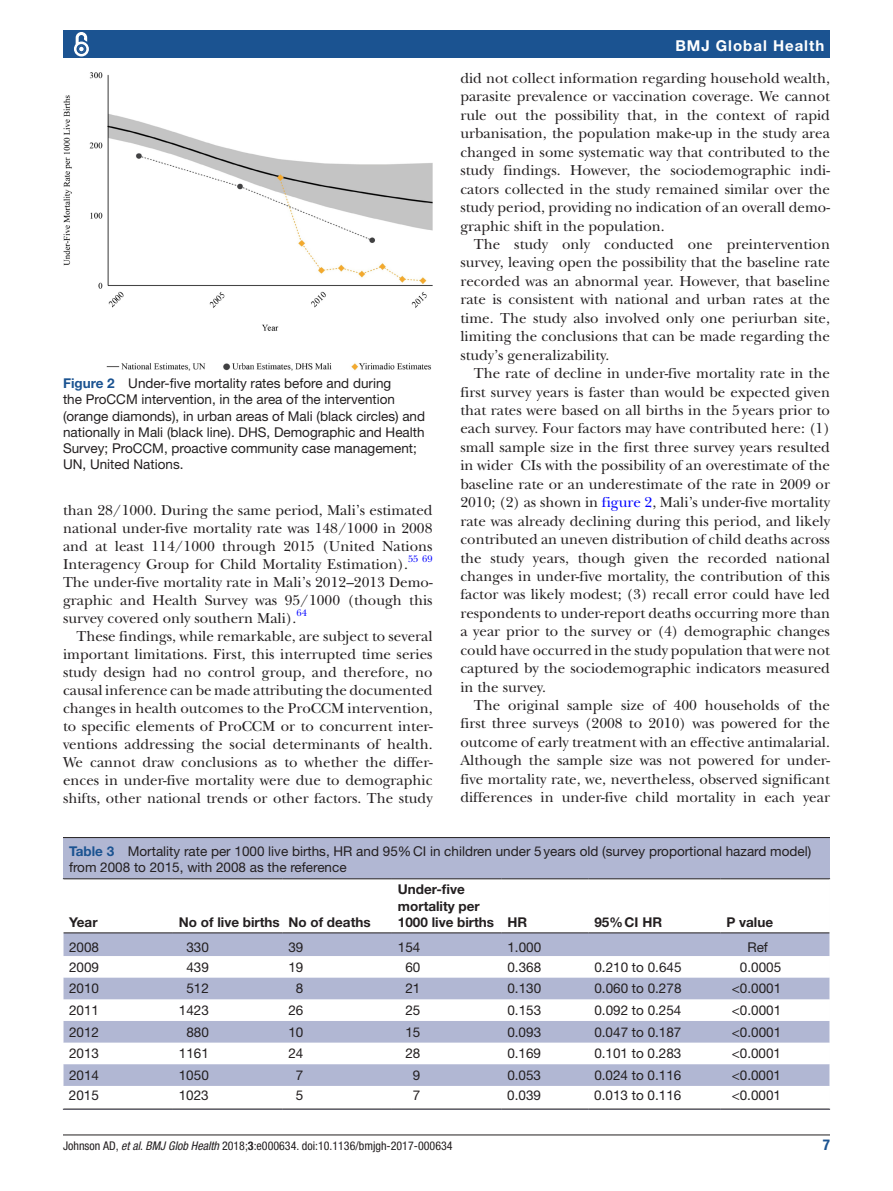
<style>
.page{position:relative;width:893px;height:1191px;background:#fff}
.page>*{position:absolute;margin:0;border:0;box-sizing:border-box;transform-origin:0 0}
.t1{font:15px/18.5px "New Baskerville";color:#231f20;text-align:justify}
.t2{font:700 15px "Helvetica Neue LT Std";letter-spacing:.065em;color:#fff}
.t3{font:700 condensed 15px "Helvetica Neue LT Std";color:#1b5391}
.t4{font:13.5px/16.2px "Helvetica Neue LT Std";color:#231f20}
.t5{font:700 13.5px/16.2px "Helvetica Neue LT Std";color:#231f20}
.t6{font:condensed 12px "Helvetica Neue LT Std";color:#231f20}
.t7{font:9.9px "New Baskerville";color:#00f}
.s1{font-weight:700;color:#1b5391}
.s2{color:#00f}
.s3{font-style:italic}
.s4{font-weight:700}
</style>
<div class="page">
<hr style="left:63px;top:1134px;width:767px;height:1px;background:#231f20">
<div style="left:63px;top:31px;width:767px;height:27px;background:#1b5391"></div>
<svg style="left:74px;top:32px;width:15px;height:25px"></svg>
<div style="left:78px;top:45px;width:7px;height:8px;border:1px solid #1b5391;border-radius:50%"></div>
<img style="left:63px;top:73px;width:370px;height:297px">
<div style="left:63px;top:838px;width:767px;height:271px;background:#b1b7d3"></div>
<hr style="left:63px;top:837px;width:767px;height:1px;background:#231f20">
<svg style="left:64px;top:879px;width:766px;height:229px;fill:#fff"></svg>
<hr style="left:63px;top:878px;width:110px;height:1px;background:#231f20">
<hr style="left:63px;top:932px;width:110px;height:1px;background:#231f20">
<hr style="left:173px;top:878px;width:109px;height:1px;background:#231f20">
<hr style="left:173px;top:932px;width:109px;height:1px;background:#231f20">
<hr style="left:282px;top:878px;width:110px;height:1px;background:#231f20">
<hr style="left:282px;top:932px;width:110px;height:1px;background:#231f20">
<hr style="left:392px;top:878px;width:109px;height:1px;background:#231f20">
<hr style="left:392px;top:932px;width:109px;height:1px;background:#231f20">
<hr style="left:501px;top:878px;width:87px;height:1px;background:#231f20">
<hr style="left:501px;top:932px;width:87px;height:1px;background:#231f20">
<hr style="left:588px;top:878px;width:132px;height:1px;background:#231f20">
<hr style="left:588px;top:932px;width:132px;height:1px;background:#231f20">
<hr style="left:720px;top:878px;width:110px;height:1px;background:#231f20">
<hr style="left:720px;top:932px;width:110px;height:1px;background:#231f20">
<hr style="left:63px;top:1108px;width:110px;height:1px;background:#231f20">
<hr style="left:173px;top:1108px;width:109px;height:1px;background:#231f20">
<hr style="left:282px;top:1108px;width:110px;height:1px;background:#231f20">
<hr style="left:392px;top:1108px;width:109px;height:1px;background:#231f20">
<hr style="left:501px;top:1108px;width:87px;height:1px;background:#231f20">
<hr style="left:588px;top:1108px;width:132px;height:1px;background:#231f20">
<hr style="left:720px;top:1108px;width:110px;height:1px;background:#231f20">
<hr style="left:63px;top:879px;width:1px;height:54px;background:#fff">
<svg style="left:63px;top:933px;width:1px;height:175px"></svg>
<p class="t4" style="left:63px;top:375px;width:364px"><span class="s1">Figure 2</span> Under-five mortality rates before and during<br>the ProCCM intervention, in the area of the intervention (orange diamonds), in urban areas of Mali (black circles) and nationally in Mali (black line). DHS, Demographic and Health Survey; ProCCM, proactive community case management; UN, United Nations.</p>
<p class="t1" style="left:63px;top:501px;width:371px;line-height:18px">than 28/1000. During the same period, Mali’s estimated national under-five mortality rate was 148/1000 in 2008 and at least 114/1000 through 2015 (United Nations Interagency Group for Child Mortality Estimation).</p>
<p class="t7" style="left:408px;top:553px;width:26px">55 69</p>
<p class="t1" style="left:63px;top:573px;width:371px;line-height:18px">The under-five mortality rate in Mali’s 2012–2013 Demo&shy;graphic and Health Survey was 95/1000 (though this survey covered only southern Mali).</p>
<p class="t7" style="left:296px;top:607px;width:12px">64</p>
<p class="t1" style="left:63px;top:627px;width:371px;line-height:18px;text-indent:14px">These findings, while remarkable, are subject to several important limitations. First, this interrupted time series study design had no control group, and therefore, no causal inference can be made attributing the documented changes in health outcomes to the ProCCM intervention, to specific elements of ProCCM or to concurrent inter&shy;ventions addressing the social determinants of health.<br>We cannot draw conclusions as to whether the differ&shy;ences in under-five mortality were due to demographic shifts, other national trends or other factors. The study</p>
<p class="t2" style="left:675px;top:36px;width:150px">BMJ Global Health</p>
<p class="t1" style="left:460px;top:69px;width:371px">did not collect information regarding household wealth, parasite prevalence or vaccination coverage. We cannot rule out the possibility that, in the context of rapid urbanisation, the population make-up in the study area changed in some systematic way that contributed to the study findings. However, the sociodemographic indi&shy;cators collected in the study remained similar over the study period, providing no indication of an overall demo&shy;graphic shift in the population.</p>
<p class="t1" style="left:460px;top:235px;width:371px;text-indent:14px">The study only conducted one preintervention survey, leaving open the possibility that the baseline rate recorded was an abnormal year. However, that baseline rate is consistent with national and urban rates at the time. The study also involved only one periurban site, limiting the conclusions that can be made regarding the study’s generalizability.</p>
<p class="t1" style="left:460px;top:364px;width:371px;text-indent:14px">The rate of decline in under-five mortality rate in the first survey years is faster than would be expected given that rates were based on all births in the 5years prior to each survey. Four factors may have contributed here: (1) small sample size in the first three survey years resulted in wider CIs with the possibility of an overestimate of the baseline rate or an underestimate of the rate in 2009 or 2010; (2) as shown in <span class="s2">figure 2</span>, Mali’s under-five mortality rate was already declining during this period, and likely contributed an uneven distribution of child deaths across the study years, though given the recorded national changes in under-five mortality, the contribution of this factor was likely modest; (3) recall error could have led respondents to under-report deaths occurring more than a year prior to the survey or (4) demographic changes could have occurred in the study population that were not captured by the sociodemographic indicators measured in the survey.</p>
<p class="t1" style="left:460px;top:696px;width:371px;text-indent:14px">The original sample size of 400 households of the first three surveys (2008 to 2010) was powered for the outcome of early treatment with an effective antimalarial.<br>Although the sample size was not powered for under&shy;five mortality rate, we, nevertheless, observed significant differences in under-five child mortality in each year</p>
<p class="t4" style="left:69px;top:842px;width:744px"><span class="s1">Table 3</span> Mortality rate per 1000 live births, HR and 95%CI in children under 5years old (survey proportional hazard model) from 2008 to 2015, with 2008 as the reference</p>
<p class="t5" style="left:69px;top:913px;width:30px">Year</p>
<p class="t5" style="left:179px;top:913px;width:193px">No of live births No of deaths</p>
<p class="t5" style="left:398px;top:881px;width:131px">Under-five<br>mortality per<br>1000 live births HR</p>
<p class="t5" style="left:594px;top:913px;width:69px">95%CI HR</p>
<p class="t5" style="left:726px;top:913px;width:48px">P value</p>
<p class="t4" style="left:69px;top:938px;width:32px">2008</p>
<p class="t4" style="left:186px;top:938px;width:24px">330</p>
<p class="t4" style="left:288px;top:938px;width:17px">39</p>
<p class="t4" style="left:398px;top:938px;width:24px">154</p>
<p class="t4" style="left:507px;top:938px;width:35px">1.000</p>
<p class="t4" style="left:747px;top:938px;width:22px">Ref</p>
<p class="t4" style="left:69px;top:958px;width:32px">2009</p>
<p class="t4" style="left:186px;top:958px;width:24px">439</p>
<p class="t4" style="left:288px;top:958px;width:17px">19</p>
<p class="t4" style="left:405px;top:958px;width:17px">60</p>
<p class="t4" style="left:507px;top:958px;width:35px">0.368</p>
<p class="t4" style="left:594px;top:958px;width:89px">0.210 to 0.645</p>
<p class="t4" style="left:740px;top:958px;width:43px">0.0005</p>
<p class="t4" style="left:69px;top:980px;width:32px">2010</p>
<p class="t4" style="left:186px;top:980px;width:24px">512</p>
<p class="t4" style="left:296px;top:980px;width:9px">8</p>
<p class="t4" style="left:405px;top:980px;width:17px">21</p>
<p class="t4" style="left:507px;top:980px;width:35px">0.130</p>
<p class="t4" style="left:594px;top:980px;width:89px">0.060 to 0.278</p>
<p class="t4" style="left:732px;top:980px;width:51px">&lt;0.0001</p>
<p class="t4" style="left:69px;top:1002px;width:32px">2011</p>
<p class="t4" style="left:179px;top:1002px;width:32px">1423</p>
<p class="t4" style="left:288px;top:1002px;width:17px">26</p>
<p class="t4" style="left:405px;top:1002px;width:17px">25</p>
<p class="t4" style="left:507px;top:1002px;width:35px">0.153</p>
<p class="t4" style="left:594px;top:1002px;width:89px">0.092 to 0.254</p>
<p class="t4" style="left:732px;top:1002px;width:51px">&lt;0.0001</p>
<p class="t4" style="left:69px;top:1023px;width:32px">2012</p>
<p class="t4" style="left:186px;top:1023px;width:24px">880</p>
<p class="t4" style="left:288px;top:1023px;width:17px">10</p>
<p class="t4" style="left:405px;top:1023px;width:17px">15</p>
<p class="t4" style="left:507px;top:1023px;width:35px">0.093</p>
<p class="t4" style="left:594px;top:1023px;width:89px">0.047 to 0.187</p>
<p class="t4" style="left:732px;top:1023px;width:51px">&lt;0.0001</p>
<p class="t4" style="left:69px;top:1045px;width:32px">2013</p>
<p class="t4" style="left:179px;top:1045px;width:32px">1161</p>
<p class="t4" style="left:288px;top:1045px;width:17px">24</p>
<p class="t4" style="left:405px;top:1045px;width:17px">28</p>
<p class="t4" style="left:507px;top:1045px;width:35px">0.169</p>
<p class="t4" style="left:594px;top:1045px;width:89px">0.101 to 0.283</p>
<p class="t4" style="left:732px;top:1045px;width:51px">&lt;0.0001</p>
<p class="t4" style="left:69px;top:1066px;width:32px">2014</p>
<p class="t4" style="left:179px;top:1066px;width:32px">1050</p>
<p class="t4" style="left:296px;top:1066px;width:9px">7</p>
<p class="t4" style="left:413px;top:1066px;width:9px">9</p>
<p class="t4" style="left:507px;top:1066px;width:35px">0.053</p>
<p class="t4" style="left:594px;top:1066px;width:89px">0.024 to 0.116</p>
<p class="t4" style="left:732px;top:1066px;width:51px">&lt;0.0001</p>
<p class="t4" style="left:69px;top:1087px;width:32px">2015</p>
<p class="t4" style="left:179px;top:1087px;width:32px">1023</p>
<p class="t4" style="left:296px;top:1087px;width:9px">5</p>
<p class="t4" style="left:413px;top:1087px;width:9px">7</p>
<p class="t4" style="left:507px;top:1087px;width:35px">0.039</p>
<p class="t4" style="left:594px;top:1087px;width:89px">0.013 to 0.116</p>
<p class="t4" style="left:732px;top:1087px;width:51px">&lt;0.0001</p>
<p class="t6" style="left:63px;top:1138px;width:391px">Johnson AD, <span class="s3">et al</span>. <span class="s3">BMJ Glob Health</span> 2018;<span class="s4">3</span>:e000634. doi:10.1136/bmjgh-2017-000634</p>
<p class="t3" style="left:823px;top:1135px;width:9px">7</p>
</div>
